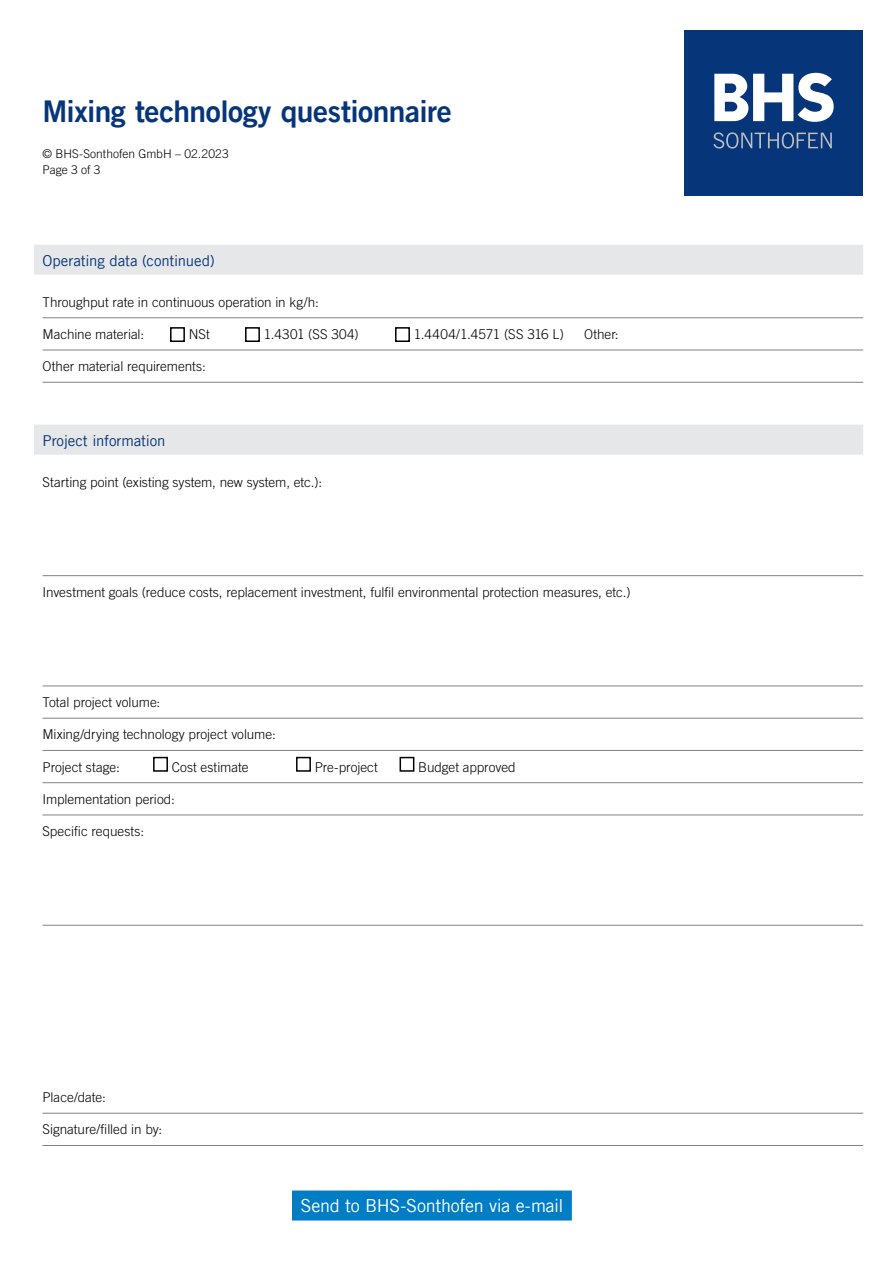
<style>
.page{position:relative;width:893px;height:1263px;background:#fff}
.page>*{position:absolute;margin:0;border:0;box-sizing:border-box;transform-origin:0 0}
.t1{font:30px "Trade Gothic LT Com Bd 2";letter-spacing:-.015em;color:#06357a}
.t2{font:18px "Trade Gothic LT Com";letter-spacing:-.02em;color:#fff}
.t3{font:15px "Trade Gothic LT Com";letter-spacing:-.005em;color:#06357a}
.t4{font:300 13.5px "Trade Gothic LT Com";color:#000}
.t5{font:300 13.5px "Trade Gothic LT Com";letter-spacing:.02em;color:#000}
.t6{font:300 12px/16.5px "Trade Gothic LT Com";letter-spacing:.005em;color:#000}
</style>
<div class="page">
<div style="left:34px;top:245px;width:829px;height:30px;background:#e6e7e8"></div>
<hr style="left:43px;top:317px;width:820px;height:1px;background:#808285">
<hr style="left:43px;top:350px;width:820px;height:1px;background:#808285">
<hr style="left:43px;top:382px;width:820px;height:1px;background:#808285">
<div style="left:170px;top:327px;width:15px;height:15px;border:2px solid #000"></div>
<div style="left:245px;top:327px;width:15px;height:15px;border:2px solid #000"></div>
<div style="left:395px;top:327px;width:15px;height:15px;border:2px solid #000"></div>
<div style="left:34px;top:425px;width:829px;height:30px;background:#e6e7e8"></div>
<hr style="left:43px;top:575px;width:820px;height:1px;background:#808285">
<hr style="left:43px;top:685px;width:820px;height:1px;background:#808285">
<hr style="left:43px;top:718px;width:820px;height:1px;background:#808285">
<hr style="left:43px;top:750px;width:820px;height:1px;background:#808285">
<hr style="left:43px;top:782px;width:820px;height:1px;background:#808285">
<hr style="left:43px;top:814px;width:820px;height:1px;background:#808285">
<hr style="left:43px;top:925px;width:820px;height:1px;background:#808285">
<div style="left:153px;top:757px;width:15px;height:15px;border:2px solid #000"></div>
<div style="left:296px;top:757px;width:15px;height:15px;border:2px solid #000"></div>
<div style="left:400px;top:757px;width:14px;height:15px;border:2px solid #000"></div>
<hr style="left:43px;top:1113px;width:820px;height:1px;background:#808285">
<hr style="left:43px;top:1145px;width:820px;height:1px;background:#808285">
<div style="left:292px;top:1190px;width:280px;height:30px;background:#007dc5"></div>
<div style="left:685px;top:30px;width:178px;height:166px;background:#06357a"></div>
<svg style="left:713px;top:132px;width:119px;height:17px"></svg>
<svg style="left:714px;top:73px;width:120px;height:49px"></svg>
<h1 class="t1" style="left:43px;top:92px;width:411px">Mixing technology questionnaire</h1>
<p class="t6" style="left:43px;top:145px;width:188px">© BHS-Sonthofen GmbH – 02.2023<br>Page 3 of 3</p>
<p class="t3" style="left:43px;top:252px;width:174px">Operating data (continued)</p>
<p class="t4" style="left:43px;top:294px;width:278px">Throughput rate in continuous operation in kg/h:</p>
<p class="t4" style="left:43px;top:326px;width:103px">Machine material:</p>
<p class="t4" style="left:189px;top:326px;width:23px">NSt</p>
<p class="t5" style="left:264px;top:326px;width:97px">1.4301 (SS 304)</p>
<p class="t4" style="left:414px;top:326px;width:152px">1.4404/1.4571 (SS 316 L)</p>
<p class="t4" style="left:584px;top:326px;width:36px">Other:</p>
<p class="t4" style="left:43px;top:358px;width:165px">Other material requirements:</p>
<p class="t3" style="left:43px;top:431px;width:125px">Project information</p>
<p class="t4" style="left:43px;top:474px;width:281px">Starting point (existing system, new system, etc.):</p>
<p class="t4" style="left:43px;top:584px;width:590px">Investment goals (reduce costs, replacement investment, fulfil environmental protection measures, etc.)</p>
<p class="t4" style="left:43px;top:694px;width:119px">Total project volume:</p>
<p class="t4" style="left:43px;top:727px;width:235px">Mixing/drying technology project volume:</p>
<p class="t4" style="left:43px;top:759px;width:79px">Project stage:</p>
<p class="t4" style="left:172px;top:759px;width:78px">Cost estimate</p>
<p class="t4" style="left:315px;top:759px;width:65px">Pre-project</p>
<p class="t4" style="left:418px;top:759px;width:99px">Budget approved</p>
<p class="t4" style="left:43px;top:791px;width:134px">Implementation period:</p>
<p class="t4" style="left:43px;top:823px;width:103px">Specific requests:</p>
<p class="t4" style="left:43px;top:1089px;width:65px">Place/date:</p>
<p class="t4" style="left:43px;top:1122px;width:121px">Signature/filled in by:</p>
<h2 class="t2" style="left:300px;top:1194px;width:264px">Send to BHS-Sonthofen via e-mail</h2>
</div>
